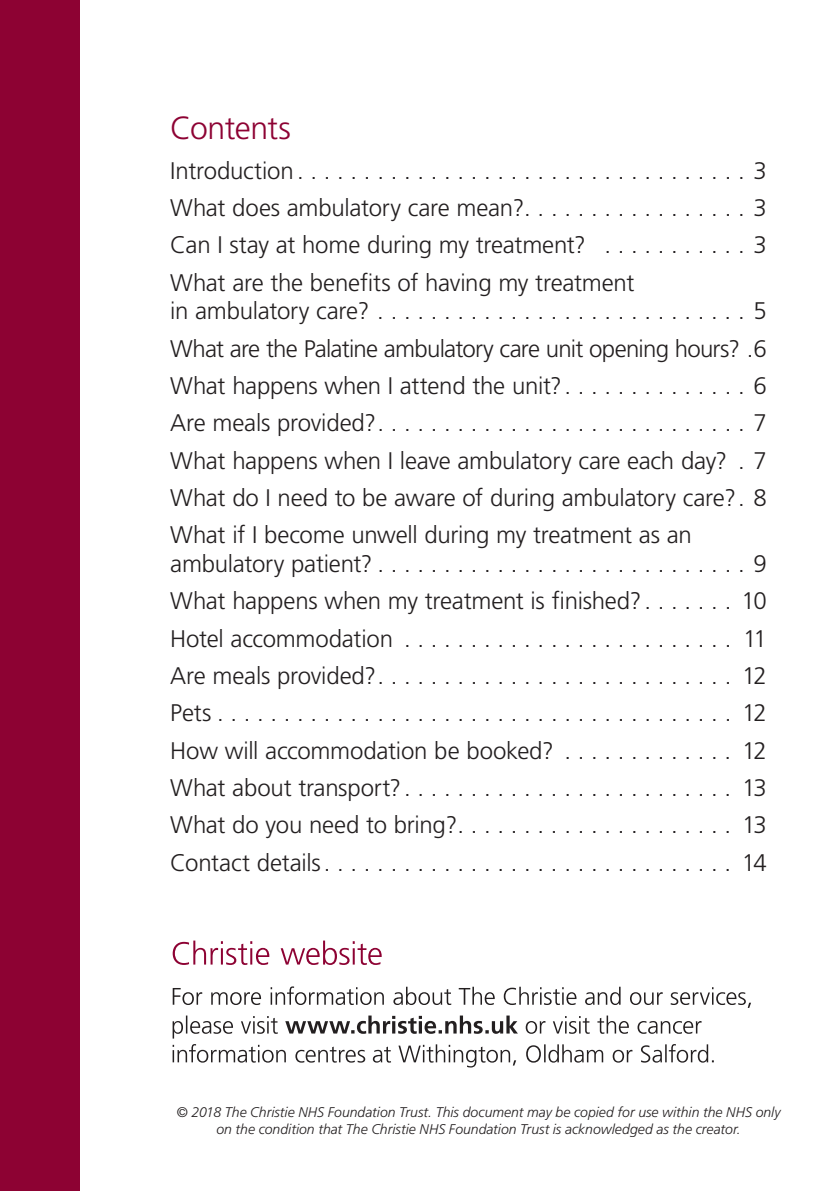
<style>
.page{position:relative;width:840px;height:1191px;background:#fff}
.page>*{position:absolute;margin:0;border:0;box-sizing:border-box;transform-origin:0 0}
.t1{font:300 32px "Frutiger";letter-spacing:-.02em;color:#8d0233}
.t2{font:300 24px/28.8px "Frutiger";letter-spacing:-.01em;color:#231f20}
.t3{font:300 24px "Frutiger";letter-spacing:-.03em;color:#231f20}
.COPYRIGHT{font:italic 300 14px/16.8px "Frutiger";color:#231f20;text-align:center}
</style>
<div class="page">
<div style="left:0;top:0;width:79px;height:1191px;background:#8d0233"></div>
<svg style="left:172px;top:1015px;width:529px;height:23px"></svg>
<svg style="left:173px;top:986px;width:577px;height:22px"></svg>
<svg style="left:172px;top:940px;width:209px;height:25px"></svg>
<svg style="left:172px;top:1044px;width:541px;height:23px"></svg>
<p class="t1" style="left:170px;top:109px;width:122px">Contents</p>
<p class="t2" style="left:170px;top:156px;width:597px">Introduction . . . . . . . . . . . . . . . . . . . . . . . . . . . . . . . . . . 3</p>
<p class="t2" style="left:170px;top:193px;width:597px">What does ambulatory care mean? . . . . . . . . . . . . . . . . . 3</p>
<p class="t2" style="left:170px;top:230px;width:597px">Can I stay at home during my treatment? . . . . . . . . . . . 3</p>
<p class="t2" style="left:170px;top:268px;width:597px">What are the benefits of having my treatment<br>in ambulatory care? . . . . . . . . . . . . . . . . . . . . . . . . . . . . 5</p>
<p class="t3" style="left:170px;top:335px;width:597px">What are the Palatine ambulatory care unit opening hours? . 6</p>
<p class="t2" style="left:170px;top:371px;width:597px">What happens when I attend the unit? . . . . . . . . . . . . . . 6</p>
<p class="t2" style="left:170px;top:408px;width:597px">Are meals provided? . . . . . . . . . . . . . . . . . . . . . . . . . . . . 7</p>
<p class="t2" style="left:170px;top:446px;width:597px">What happens when I leave ambulatory care each day? . 7</p>
<p class="t2" style="left:170px;top:483px;width:597px">What do I need to be aware of during ambulatory care? . 8</p>
<p class="t2" style="left:170px;top:520px;width:597px">What if I become unwell during my treatment as an ambulatory patient? . . . . . . . . . . . . . . . . . . . . . . . . . . . . 9</p>
<p class="t2" style="left:170px;top:586px;width:597px">What happens when my treatment is finished? . . . . . . . 10</p>
<p class="t2" style="left:170px;top:624px;width:597px">Hotel accommodation . . . . . . . . . . . . . . . . . . . . . . . . . 11</p>
<p class="t2" style="left:170px;top:661px;width:598px">Are meals provided? . . . . . . . . . . . . . . . . . . . . . . . . . . . 12</p>
<p class="t2" style="left:170px;top:698px;width:598px">Pets . . . . . . . . . . . . . . . . . . . . . . . . . . . . . . . . . . . . . . . 12</p>
<p class="t2" style="left:170px;top:736px;width:598px">How will accommodation be booked? . . . . . . . . . . . . . 12</p>
<p class="t2" style="left:170px;top:773px;width:598px">What about transport? . . . . . . . . . . . . . . . . . . . . . . . . . 13</p>
<p class="t2" style="left:170px;top:810px;width:598px">What do you need to bring? . . . . . . . . . . . . . . . . . . . . . 13</p>
<p class="t2" style="left:170px;top:848px;width:597px">Contact details . . . . . . . . . . . . . . . . . . . . . . . . . . . . . . . 14</p>
<p class="COPYRIGHT" style="left:176px;top:1103px;width:605px">© 2018 The Christie NHS Foundation Trust. This document may be copied for use within the NHS only on the condition that The Christie NHS Foundation Trust is acknowledged as the creator.</p>
</div>
